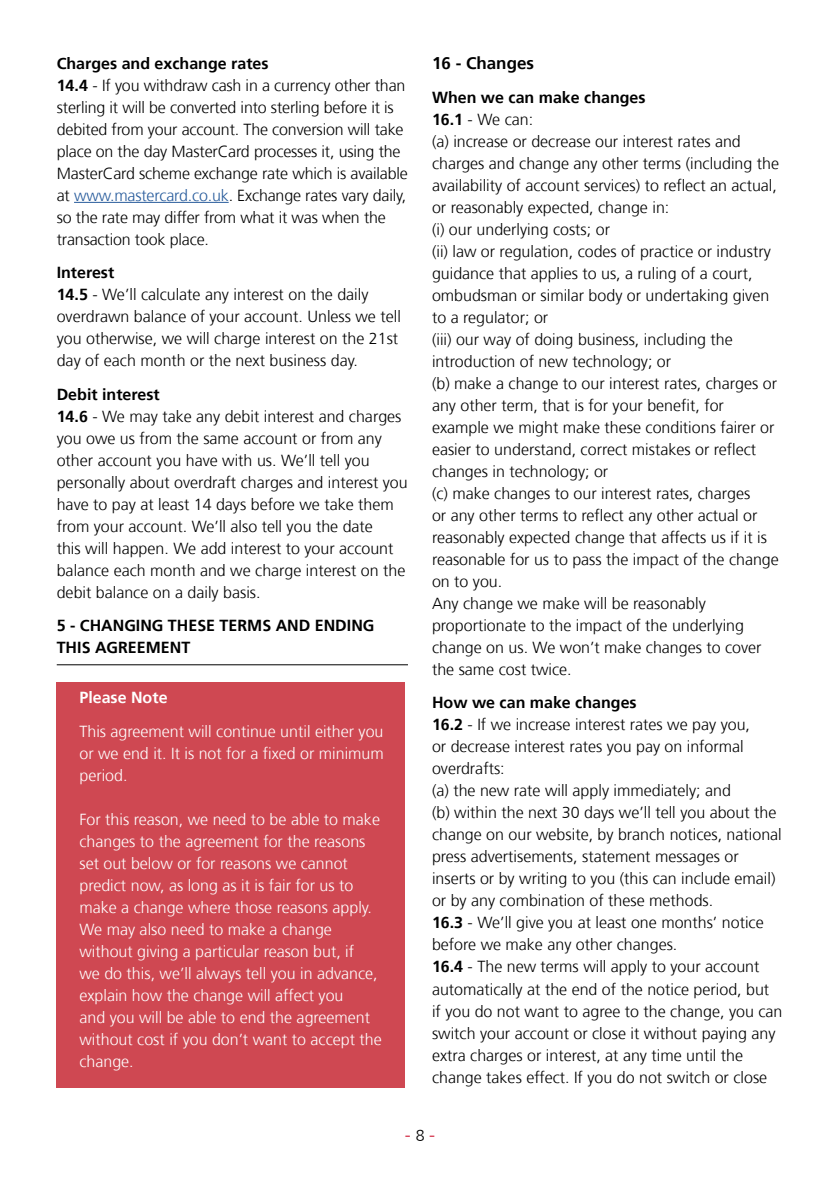
<style>
.page{position:relative;width:840px;height:1191px;background:#fff}
.page>*{position:absolute;margin:0;border:0;box-sizing:border-box;transform-origin:0 0}
.t1{font:300 18px "Frutiger";color:#cc112d}
.t2{font:700 17px "Frutiger 65";color:#000}
.t3{font:300 16px/22px "Frutiger";color:#000}
.t4{font:300 16px/22px "Frutiger";color:#fff;text-align:justify}
.t5{font:700 16px/22px "Frutiger 65";color:#000}
.t6{font:700 16px "Frutiger 65";color:#fff}
.s1{font-family:"Frutiger 65";font-weight:700}
.s2{color:#265a9b}
.s3{font-size:16px;color:#000}
</style>
<div class="page">
<div style="left:56px;top:681px;width:348px;height:406px;background:#cf4852"></div>
<hr style="left:74px;top:202px;width:154px;height:1px;background:#265a9b">
<hr style="left:57px;top:664px;width:351px;height:1px;background:#000">
<p class="t5" style="left:57px;top:53px;width:213px">Charges and exchange rates</p>
<p class="t3" style="left:57px;top:75px;width:352px"><span class="s1">14.4</span> - If you withdraw cash in a currency other than sterling it will be converted into sterling before it is debited from your account. The conversion will take place on the day MasterCard processes it, using the MasterCard scheme exchange rate which is available at <span class="s2">www.mastercard.co.uk</span>. Exchange rates vary daily, so the rate may differ from what it was when the transaction took place.</p>
<p class="t5" style="left:57px;top:263px;width:59px">Interest</p>
<p class="t3" style="left:57px;top:285px;width:345px"><span class="s1">14.5</span> - We’ll calculate any interest on the daily overdrawn balance of your account. Unless we tell you otherwise, we will charge interest on the 21st day of each month or the next business day.</p>
<p class="t5" style="left:57px;top:384px;width:104px">Debit interest</p>
<p class="t3" style="left:57px;top:406px;width:352px"><span class="s1">14.6</span> - We may take any debit interest and charges you owe us from the same account or from any other account you have with us. We’ll tell you personally about overdraft charges and interest you have to pay at least 14 days before we take them from your account. We’ll also tell you the date<br>this will happen. We add interest to your account balance each month and we charge interest on the debit balance on a daily basis.</p>
<p class="t5" style="left:57px;top:615px;width:319px">5 - CHANGING THESE TERMS AND ENDING<br>THIS AGREEMENT</p>
<p class="t6" style="left:79px;top:691px;width:90px">Please Note</p>
<p class="t4" style="left:79px;top:721px;width:306px">This agreement will continue until either you or we end it. It is not for a fixed or minimum period.</p>
<p class="t4" style="left:79px;top:809px;width:303px;text-align:left">For this reason, we need to be able to make changes to the agreement for the reasons set out below or for reasons we cannot predict now, as long as it is fair for us to make a change where those reasons apply.<br>We may also need to make a change without giving a particular reason but, if<br>we do this, we’ll always tell you in advance, explain how the change will affect you<br>and you will be able to end the agreement without cost if you don’t want to accept the change.</p>
<p class="t2" style="left:432px;top:56px;width:104px">16 - Changes</p>
<p class="t5" style="left:432px;top:87px;width:215px">When we can make changes</p>
<p class="t3" style="left:432px;top:109px;width:348px"><span class="s1">16.1</span> - We can:<br>(a) increase or decrease our interest rates and charges and change any other terms (including the availability of account services) to reflect an actual, or reasonably expected, change in:<br>(i) our underlying costs; or<br>(ii) law or regulation, codes of practice or industry guidance that applies to us, a ruling of a court, ombudsman or similar body or undertaking given to a regulator; or<br>(iii) our way of doing business, including the introduction of new technology; or<br>(b) make a change to our interest rates, charges or any other term, that is for your benefit, for example we might make these conditions fairer or easier to understand, correct mistakes or reflect changes in technology; or<br>(c) make changes to our interest rates, charges<br>or any other terms to reflect any other actual or reasonably expected change that affects us if it is reasonable for us to pass the impact of the change on to you.<br>Any change we make will be reasonably proportionate to the impact of the underlying change on us. We won’t make changes to cover the same cost twice.</p>
<p class="t5" style="left:432px;top:693px;width:206px">How we can make changes</p>
<p class="t3" style="left:432px;top:715px;width:352px"><span class="s1">16.2</span> - If we increase interest rates we pay you,<br>or decrease interest rates you pay on informal overdrafts:<br>(a) the new rate will apply immediately; and<br>(b) within the next 30 days we’ll tell you about the change on our website, by branch notices, national press advertisements, statement messages or inserts or by writing to you (this can include email) or by any combination of these methods.<br><span class="s1">16.3</span> - We’ll give you at least one months’ notice before we make any other changes.<br><span class="s1">16.4</span> - The new terms will apply to your account automatically at the end of the notice period, but<br>if you do not want to agree to the change, you can switch your account or close it without paying any extra charges or interest, at any time until the change takes effect. If you do not switch or close</p>
<p class="t1" style="left:404px;top:1127px;width:32px">- <span class="s3">8</span> -</p>
</div>
